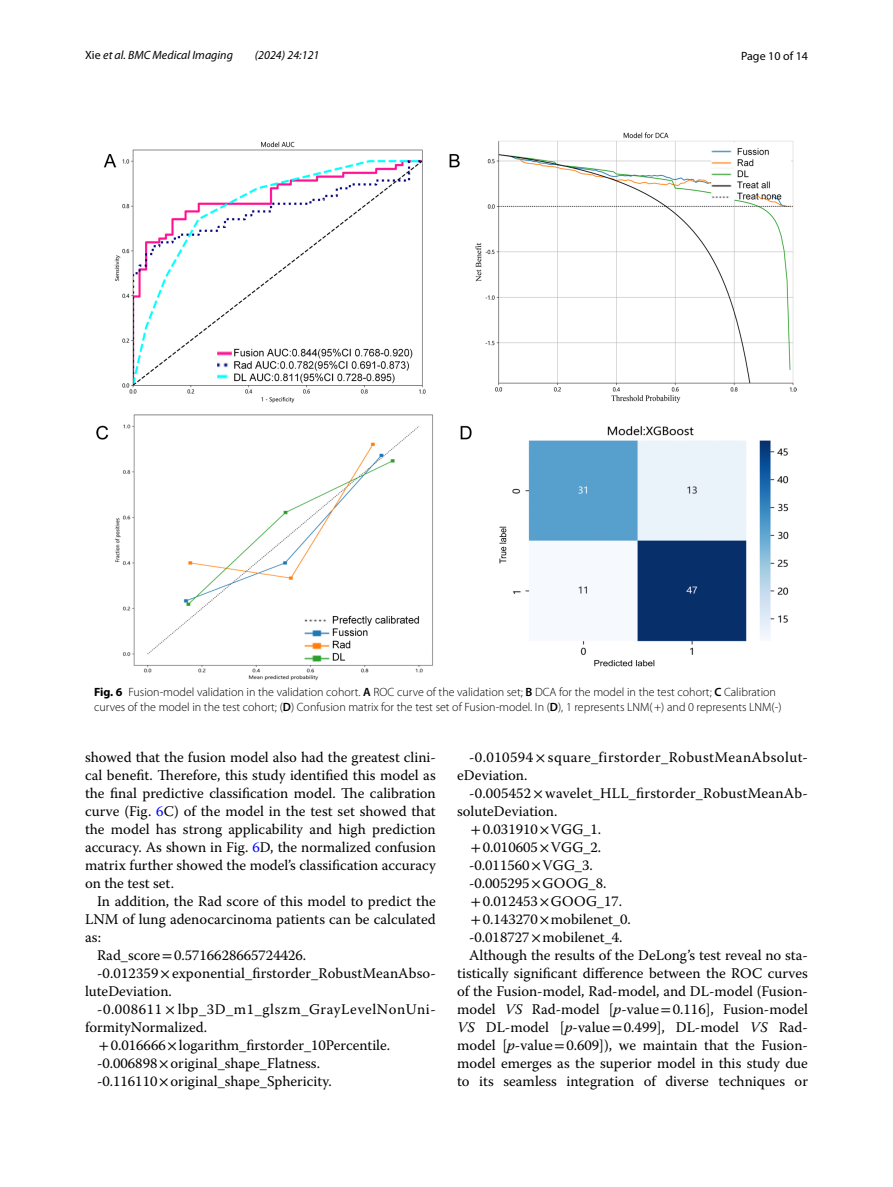
<style>
.page{position:relative;width:893px;height:1187px;background:#fff}
.page>*{position:absolute;margin:0;border:0;box-sizing:border-box;transform-origin:0 0}
.t1{font:14.7px/18px "Warnock Pro";color:#000;text-align:justify}
.t2{font:14.7px/18px "Warnock Pro";letter-spacing:.03em;color:#000}
.t3{font:14.7px "Warnock Pro";letter-spacing:.04em;color:#000}
.t4{font:300 12px/15px "Myriad Pro";color:#000}
.t5{font:italic 12px "Myriad Pro";color:#000}
.t6{font:12px "Myriad Pro";color:#000}
.s1{font-style:normal}
.s2{font-weight:700}
.s3{font-weight:600}
.s4{color:#00f}
.s5{font-family:"STIX"}
.s6{font-style:italic}
</style>
<div class="page">
<img style="left:96px;top:133px;width:701px;height:547px">
<p class="t5" style="left:85px;top:48px;width:149px"><span class="s1">Xie</span> et al. BMC Medical Imaging</p>
<p class="t5" style="left:255px;top:48px;width:66px">(2024) 24:121</p>
<p class="t6" style="left:741px;top:48px;width:68px">Page 10 of 14</p>
<p class="t4" style="left:94px;top:684px;width:689px"><span class="s2">Fig. 6</span> Fusion-model validation in the validation cohort. <span class="s3">A</span> ROC curve of the validation set; <span class="s3">B</span> DCA for the model in the test cohort; <span class="s3">C</span> Calibration curves of the model in the test cohort; (<span class="s3">D</span>) Confusion matrix for the test set of Fusion-model. In (<span class="s3">D</span>), 1 represents LNM(+) and 0 represents LNM(-)</p>
<p class="t1" style="left:85px;top:747px;width:352px">showed that the fusion model also had the greatest clini&shy;cal benefit. Therefore, this study identified this model as the final predictive classification model. The calibration curve (Fig. <span class="s4">6</span>C) of the model in the test set showed that the model has strong applicability and high prediction accuracy. As shown in Fig. <span class="s4">6</span>D, the normalized confusion matrix further showed the model’s classification accuracy on the test set.</p>
<p class="t1" style="left:97px;top:891px;width:340px">In addition, the Rad score of this model to predict the</p>
<p class="t1" style="left:85px;top:909px;width:352px">LNM of lung adenocarcinoma patients can be calculated</p>
<p class="t1" style="left:85px;top:927px;width:18px">as:</p>
<p class="t1" style="left:97px;top:945px;width:211px">Rad_score<span class="s5">=</span>0.5716628665724426.</p>
<p class="t1" style="left:97px;top:963px;width:340px">-0.012359<span class="s5">×</span>exponential_firstorder_RobustMeanAbso-</p>
<p class="t1" style="left:85px;top:981px;width:88px">luteDeviation.</p>
<p class="t3" style="left:97px;top:999px;width:340px">-0.008611 <span class="s5">×</span> lbp_3D_m1_glszm_GrayLevelNonUni-</p>
<p class="t1" style="left:85px;top:1017px;width:124px">formityNormalized.</p>
<p class="t1" style="left:99px;top:1035px;width:293px"><span class="s5">+</span>0.016666<span class="s5">×</span>logarithm_firstorder_10Percentile.</p>
<p class="t1" style="left:97px;top:1053px;width:225px">-0.006898<span class="s5">×</span>original_shape_Flatness.</p>
<p class="t1" style="left:97px;top:1071px;width:236px">-0.116110<span class="s5">×</span>original_shape_Sphericity.</p>
<p class="t2" style="left:457px;top:747px;width:352px;text-indent:12px">-0.010594 <span class="s5">×</span> square_firstorder_RobustMeanAbsolut&shy;eDeviation.</p>
<p class="t1" style="left:469px;top:783px;width:340px">-0.005452<span class="s5">×</span> wavelet_HLL_firstorder_RobustMeanAb-</p>
<p class="t1" style="left:457px;top:801px;width:102px">soluteDeviation.</p>
<p class="t1" style="left:471px;top:819px;width:132px"><span class="s5">+</span>0.031910<span class="s5">×</span>VGG_1.</p>
<p class="t1" style="left:471px;top:837px;width:132px"><span class="s5">+</span>0.010605<span class="s5">×</span>VGG_2.</p>
<p class="t1" style="left:469px;top:855px;width:125px">-0.011560<span class="s5">×</span>VGG_3.</p>
<p class="t1" style="left:469px;top:873px;width:139px">-0.005295<span class="s5">×</span>GOOG_8.</p>
<p class="t1" style="left:471px;top:891px;width:153px"><span class="s5">+</span>0.012453<span class="s5">×</span>GOOG_17.</p>
<p class="t1" style="left:471px;top:909px;width:161px"><span class="s5">+</span>0.143270<span class="s5">×</span>mobilenet_0.</p>
<p class="t1" style="left:469px;top:927px;width:155px">-0.018727<span class="s5">×</span>mobilenet_4.</p>
<p class="t1" style="left:469px;top:945px;width:340px">Although the results of the DeLong’s test reveal no sta-</p>
<p class="t1" style="left:457px;top:963px;width:352px">tistically significant difference between the ROC curves</p>
<p class="t1" style="left:457px;top:981px;width:352px">of the Fusion-model, Rad-model, and DL-model (Fusion-</p>
<p class="t1" style="left:457px;top:999px;width:352px">model <span class="s6">VS</span> Rad-model [<span class="s6">p</span>-value<span class="s5">=</span>0.116], Fusion-model</p>
<p class="t1" style="left:457px;top:1017px;width:352px"><span class="s6">VS</span> DL-model [<span class="s6">p</span>-value<span class="s5">=</span>0.499], DL-model <span class="s6">VS</span> Rad-</p>
<p class="t1" style="left:457px;top:1035px;width:352px">model [<span class="s6">p</span>-value<span class="s5">=</span>0.609]), we maintain that the Fusion-</p>
<p class="t1" style="left:457px;top:1053px;width:352px">model emerges as the superior model in this study due</p>
<p class="t1" style="left:457px;top:1071px;width:352px">to its seamless integration of diverse techniques or</p>
</div>
